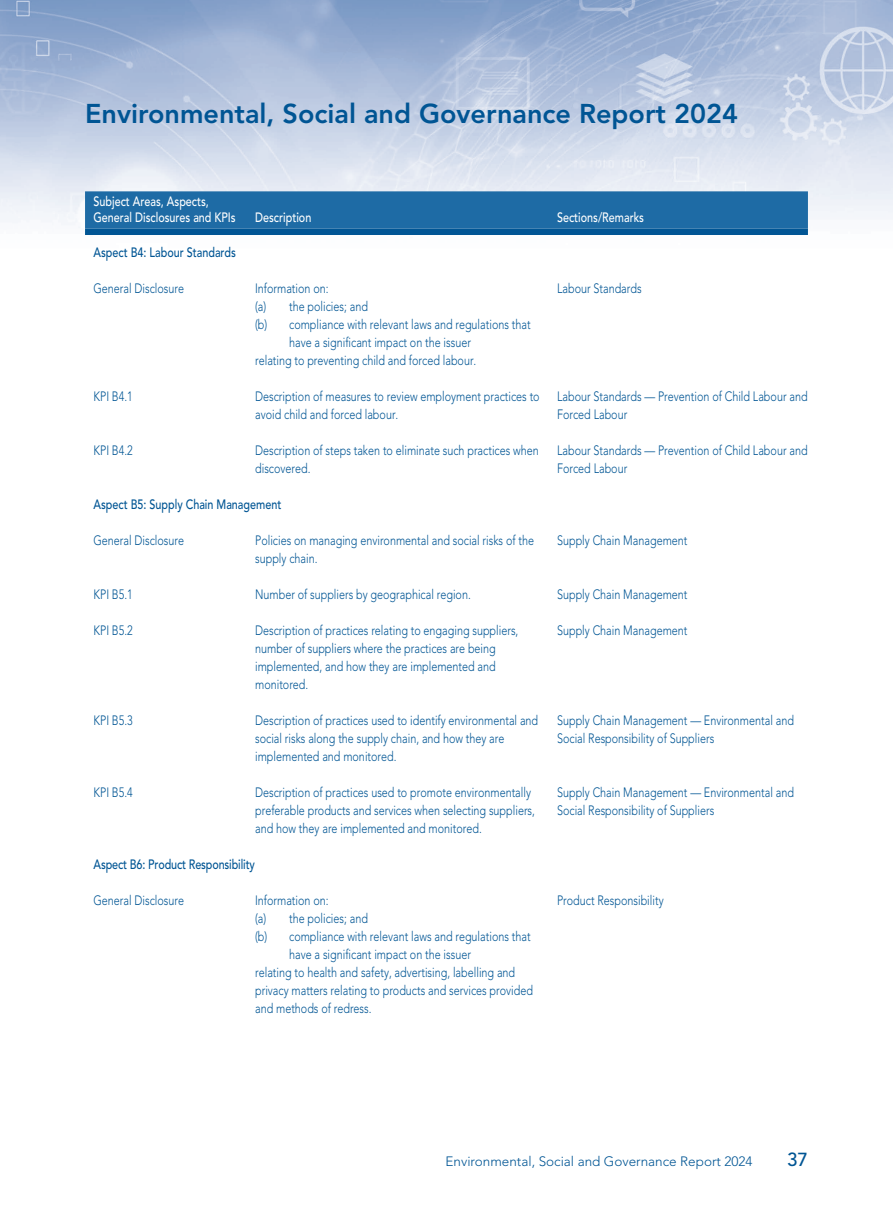
<style>
.page{position:relative;width:893px;height:1212px;background:#fff}
.page>*{position:absolute;margin:0;border:0;box-sizing:border-box;transform-origin:0 0}
.t1{font:800 27px "Avenir LT Std";color:#005594}
.t2{font:500 18.75px "Avenir LT Std";color:#005594}
._50_Table_txt{font:300 13.5px/18px "Avenir LT Std";color:#005594;scale:.8 1}
._50_Table_txt-2{font:500 13.5px "Avenir LT Std";color:#005594;scale:.8 1}
._50_Table_txt-3{font:500 13.5px/16.5px "Avenir LT Std";color:#fff;scale:.8 1}
._50_Table_txt-4{font:300 13.5px "Avenir LT Std";color:#005594}
</style>
<div class="page">
<img style="left:0;top:0;width:893px;height:228px">
<svg style="left:85px;top:191px;width:723px;height:44px;background:#1c69a3"></svg>
<h1 class="t1" style="left:85px;top:98px;width:654px">Environmental, Social and Governance Report 2024</h1>
<p class="_50_Table_txt-3" style="left:94px;top:193px;width:179px">Subject Areas, Aspects,<br>General Disclosures and KPIs</p>
<p class="_50_Table_txt-3" style="left:255px;top:209px;width:72px">Description</p>
<p class="_50_Table_txt-3" style="left:557px;top:209px;width:110px">Sections/Remarks</p>
<p class="_50_Table_txt-2" style="left:94px;top:245px;width:180px">Aspect B4: Labour Standards</p>
<p class="_50_Table_txt" style="left:94px;top:279px;width:115px">General Disclosure</p>
<p class="_50_Table_txt" style="left:255px;top:279px;width:93px">Information on:</p>
<p class="_50_Table_txt" style="left:557px;top:279px;width:107px">Labour Standards</p>
<p class="_50_Table_txt" style="left:255px;top:297px;width:143px">(a) the policies; and</p>
<p class="_50_Table_txt" style="left:289px;top:315px;width:303px;text-indent:-34px">(b) compliance with relevant laws and regulations that have a significant impact on the issuer</p>
<p class="_50_Table_txt" style="left:255px;top:351px;width:278px">relating to preventing child and forced labour.</p>
<p class="_50_Table_txt" style="left:94px;top:387px;width:51px">KPI B4.1</p>
<p class="_50_Table_txt" style="left:255px;top:387px;width:357px">Description of measures to review employment practices to avoid child and forced labour.</p>
<p class="_50_Table_txt" style="left:557px;top:387px;width:315px">Labour Standards — Prevention of Child Labour and<br>Forced Labour</p>
<p class="_50_Table_txt" style="left:94px;top:441px;width:51px">KPI B4.2</p>
<p class="_50_Table_txt" style="left:255px;top:441px;width:356px">Description of steps taken to eliminate such practices when discovered.</p>
<p class="_50_Table_txt" style="left:557px;top:441px;width:315px">Labour Standards — Prevention of Child Labour and<br>Forced Labour</p>
<p class="_50_Table_txt-2" style="left:94px;top:497px;width:236px">Aspect B5: Supply Chain Management</p>
<p class="_50_Table_txt" style="left:94px;top:531px;width:115px">General Disclosure</p>
<p class="_50_Table_txt" style="left:255px;top:531px;width:350px">Policies on managing environmental and social risks of the supply chain.</p>
<p class="_50_Table_txt" style="left:557px;top:531px;width:165px">Supply Chain Management</p>
<p class="_50_Table_txt" style="left:94px;top:585px;width:51px">KPI B5.1</p>
<p class="_50_Table_txt" style="left:255px;top:585px;width:271px">Number of suppliers by geographical region.</p>
<p class="_50_Table_txt" style="left:557px;top:585px;width:165px">Supply Chain Management</p>
<p class="_50_Table_txt" style="left:94px;top:621px;width:51px">KPI B5.2</p>
<p class="_50_Table_txt" style="left:255px;top:621px;width:331px">Description of practices relating to engaging suppliers, number of suppliers where the practices are being implemented, and how they are implemented and monitored.</p>
<p class="_50_Table_txt" style="left:557px;top:621px;width:165px">Supply Chain Management</p>
<p class="_50_Table_txt" style="left:94px;top:711px;width:51px">KPI B5.3</p>
<p class="_50_Table_txt" style="left:255px;top:711px;width:355px">Description of practices used to identify environmental and social risks along the supply chain, and how they are implemented and monitored.</p>
<p class="_50_Table_txt" style="left:557px;top:711px;width:298px">Supply Chain Management — Environmental and<br>Social Responsibility of Suppliers</p>
<p class="_50_Table_txt" style="left:94px;top:783px;width:51px">KPI B5.4</p>
<p class="_50_Table_txt" style="left:255px;top:783px;width:351px">Description of practices used to promote environmentally preferable products and services when selecting suppliers, and how they are implemented and monitored.</p>
<p class="_50_Table_txt" style="left:557px;top:783px;width:298px">Supply Chain Management — Environmental and<br>Social Responsibility of Suppliers</p>
<p class="_50_Table_txt-2" style="left:94px;top:857px;width:203px">Aspect B6: Product Responsibility</p>
<p class="_50_Table_txt" style="left:94px;top:891px;width:115px">General Disclosure</p>
<p class="_50_Table_txt" style="left:255px;top:891px;width:93px">Information on:</p>
<p class="_50_Table_txt" style="left:557px;top:891px;width:135px">Product Responsibility</p>
<p class="_50_Table_txt" style="left:255px;top:909px;width:143px">(a) the policies; and</p>
<p class="_50_Table_txt" style="left:289px;top:927px;width:303px;text-indent:-34px">(b) compliance with relevant laws and regulations that have a significant impact on the issuer</p>
<p class="_50_Table_txt" style="left:255px;top:963px;width:349px">relating to health and safety, advertising, labelling and privacy matters relating to products and services provided and methods of redress.</p>
<p class="_50_Table_txt-4" style="left:446px;top:1154px;width:309px">Environmental, Social and Governance Report 2024</p>
<h2 class="t2" style="left:787px;top:1149px;width:22px">37</h2>
</div>
